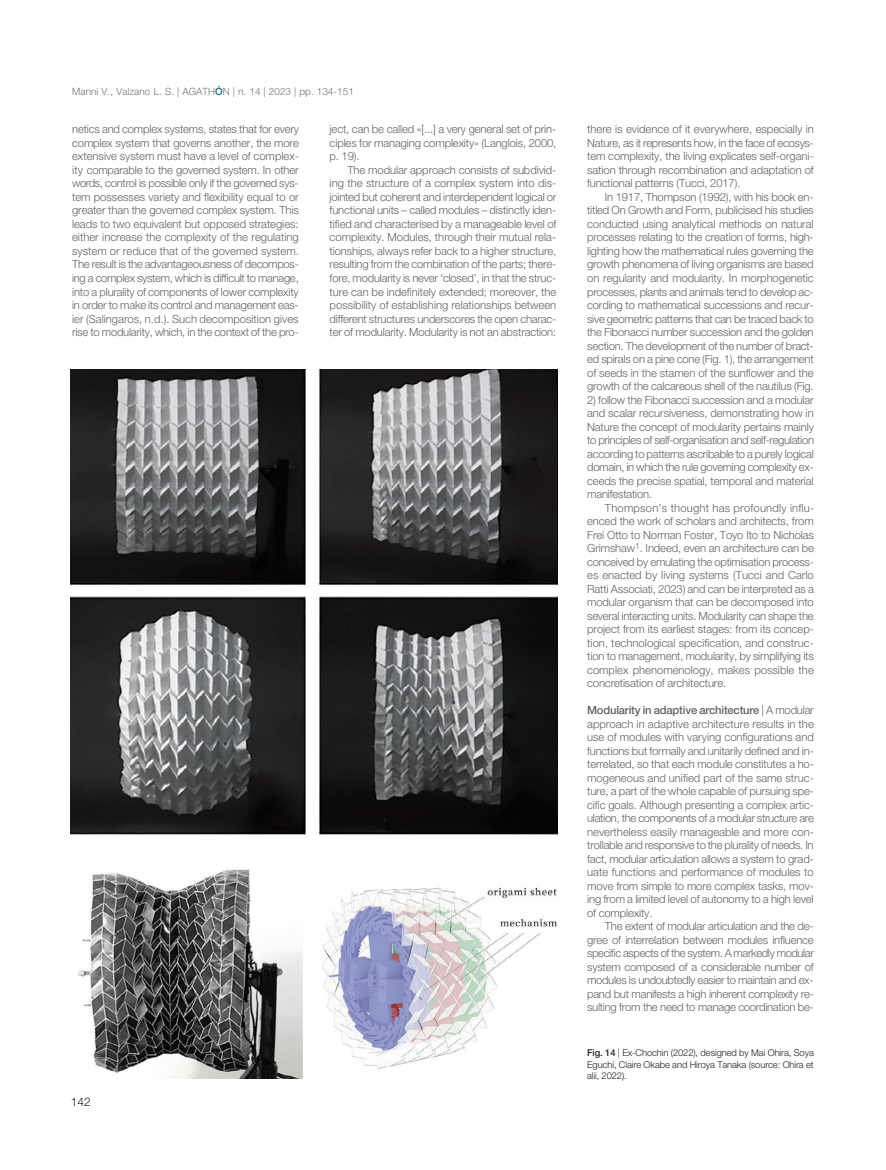
<style>
.page{position:relative;width:886px;height:1170px;background:#fff}
.page>*{position:absolute;margin:0;border:0;box-sizing:border-box;transform-origin:0 0}
.t1{font:300 11.88px "Helvetica Neue LT Std";color:#231f20}
.t2{font:300 11.25px/13.5px "Helvetica Neue LT Std";letter-spacing:-.015em;color:#636366;text-align:justify}
.t3{font:300 10px "Helvetica Neue LT Std";color:#777574}
.t4{font:300 9.38px/11.2px "Helvetica Neue LT Std";letter-spacing:-.01em;color:#231f20;text-align:justify}
.s1{font-weight:500;color:#096e7c}
.s2{font-weight:500}
</style>
<div class="page">
<img style="left:71px;top:370px;width:486px;height:708px">
<p class="t3" style="left:72px;top:88px;width:283px">Manni V., Valzano L. S. | AGATH<span class="s1">Ó</span>N | n. 14 | 2023 | pp. 134-151</p>
<p class="t2" style="left:72px;top:124px;width:228px">netics and complex systems, states that for every complex system that governs another, the more extensive system must have a level of complex&shy;ity comparable to the governed system. In other words, control is possible only if the governed sys&shy;tem possesses variety and flexibility equal to or greater than the governed complex system. This leads to two equivalent but opposed strategies: either increase the complexity of the regulating system or reduce that of the governed system.<br>The result is the advantageousness of decompos&shy;ing a complex system, which is difficult to manage, into a plurality of components of lower complexity in order to make its control and management eas&shy;ier (Salingaros, n.d.). Such decomposition gives rise to modularity, which, in the context of the pro-</p>
<p class="t2" style="left:330px;top:124px;width:228px">ject, can be called «[...] a very general set of prin&shy;ciples for managing complexity» (Langlois, 2000, p. 19).</p>
<p class="t2" style="left:330px;top:164px;width:228px;text-indent:18px">The modular approach consists of subdivid&shy;ing the structure of a complex system into dis&shy;jointed but coherent and interdependent logical or functional units – called modules – distinctly iden&shy;tified and characterised by a manageable level of complexity. Modules, through their mutual rela&shy;tionships, always refer back to a higher structure, resulting from the combination of the parts; there&shy;fore, modularity is never ‘closed’, in that the struc&shy;ture can be indefinitely extended; moreover, the possibility of establishing relationships between different structures underscores the open charac&shy;ter of modularity. Modularity is not an abstraction:</p>
<p class="t1" style="left:71px;top:1097px;width:21px">142</p>
<p class="t2" style="left:587px;top:124px;width:228px">there is evidence of it everywhere, especially in Nature, as it represents how, in the face of ecosys&shy;tem complexity, the living explicates self-organi&shy;sation through recombination and adaptation of functional patterns (Tucci, 2017).</p>
<p class="t2" style="left:587px;top:191px;width:228px;text-indent:18px">In 1917, Thompson (1992), with his book en&shy;titled On Growth and Form, publicised his studies conducted using analytical methods on natural processes relating to the creation of forms, high&shy;lighting how the mathematical rules governing the growth phenomena of living organisms are based on regularity and modularity. In morphogenetic processes, plants and animals tend to develop ac&shy;cording to mathematical successions and recur&shy;sive geometric patterns that can be traced back to the Fibonacci number succession and the golden section. The development of the number of bract&shy;ed spirals on a pine cone (Fig. 1), the arrangement of seeds in the stamen of the sunflower and the growth of the calcareous shell of the nautilus (Fig.</p>
<p class="t2" style="left:587px;top:394px;width:228px">2) follow the Fibonacci succession and a modular and scalar recursiveness, demonstrating how in Nature the concept of modularity pertains mainly to principles of self-organisation and self-regulation according to patterns ascribable to a purely logical domain, in which the rule governing complexity ex&shy;ceeds the precise spatial, temporal and material manifestation.</p>
<p class="t2" style="left:587px;top:502px;width:228px;text-indent:18px">Thompson’s thought has profoundly influ&shy;enced the work of scholars and architects, from Frei Otto to Norman Foster, Toyo Ito to Nicholas Grimshaw<sup>1</sup>. Indeed, even an architecture can be conceived by emulating the optimisation process&shy;es enacted by living systems (Tucci and Carlo Ratti Associati, 2023) and can be interpreted as a modular organism that can be decomposed into several interacting units. Modularity can shape the project from its earliest stages: from its concep&shy;tion, technological specification, and construc&shy;tion to management, modularity, by simplifying its complex phenomenology, makes possible the concretisation of architecture.</p>
<p class="t2" style="left:587px;top:704px;width:228px"><span class="s2">Modularity in adaptive architecture</span> | A modular approach in adaptive architecture results in the use of modules with varying configurations and functions but formally and unitarily defined and in&shy;terrelated, so that each module constitutes a ho&shy;mogeneous and unified part of the same struc&shy;ture, a part of the whole capable of pursuing spe&shy;cific goals. Although presenting a complex artic&shy;ulation, the components of a modular structure are nevertheless easily manageable and more con&shy;trollable and responsive to the plurality of needs. In fact, modular articulation allows a system to grad&shy;uate functions and performance of modules to move from simple to more complex tasks, mov&shy;ing from a limited level of autonomy to a high level of complexity.</p>
<p class="t2" style="left:587px;top:920px;width:228px;text-indent:18px">The extent of modular articulation and the de&shy;gree of interrelation between modules influence specific aspects of the system. A markedly modular system composed of a considerable number of modules is undoubtedly easier to maintain and ex&shy;pand but manifests a high inherent complexity re&shy;sulting from the need to manage coordination be-</p>
<p class="t4" style="left:587px;top:1048px;width:228px"><span class="s2">Fig. 14</span> | Ex-Chochin (2022), designed by Mai Ohira, Soya Eguchi, Claire Okabe and Hiroya Tanaka (source: Ohira et alii, 2022).</p>
</div>
